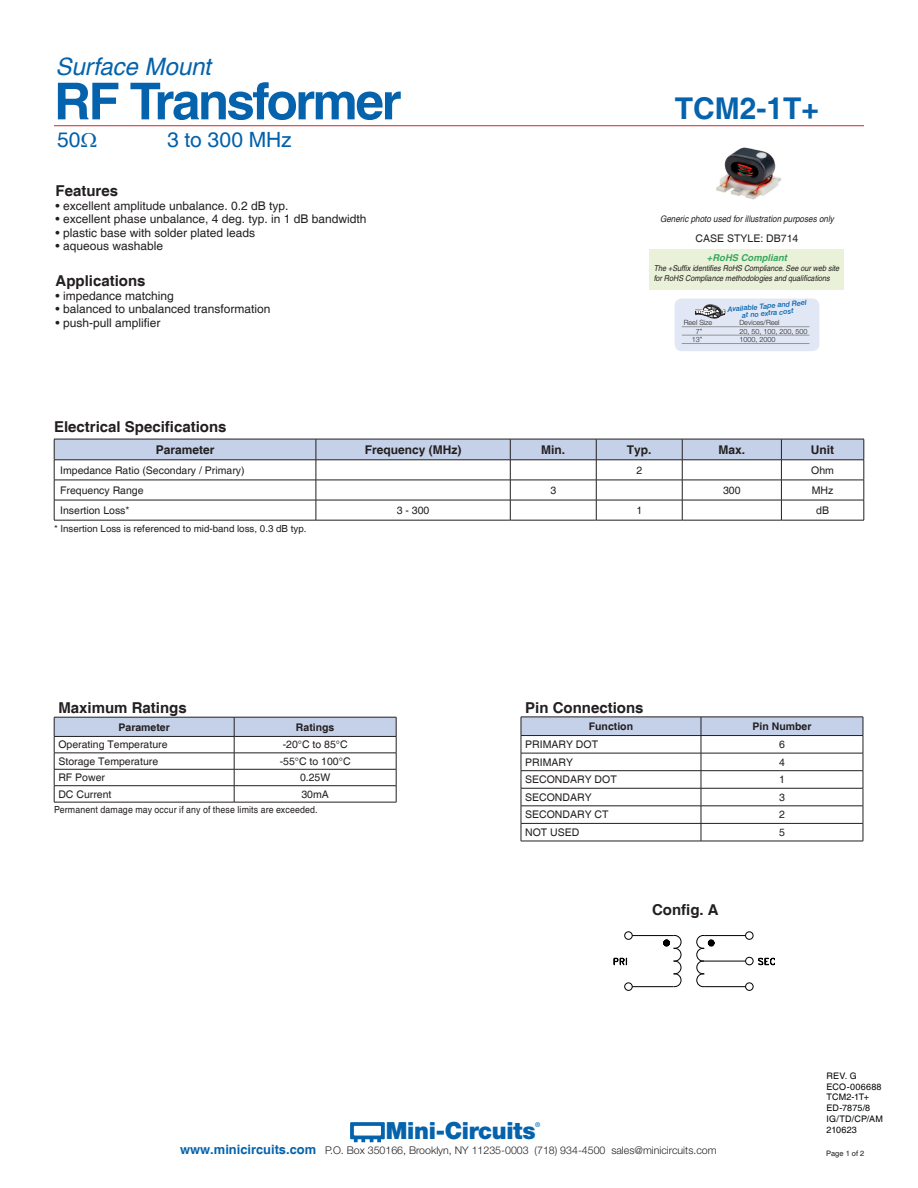
<style>
.page{position:relative;width:918px;height:1188px;background:#fff}
.page>*{position:absolute;margin:0;border:0;box-sizing:border-box;transform-origin:0 0}
.t1{font:700 51px "Helvetica";letter-spacing:-.045em;color:#0463ac}
.FEATURES_APPLICATION{font:700 30px "Helvetica";color:#0463ac}
.t2{font:italic 24px "Helvetica";letter-spacing:-.005em;color:#0463ac}
.t3{font:900 23.7px "Helvetica Neue";letter-spacing:-.015em;color:#0463ac}
.SUB-HEADLINE{font:21px "Helvetica";color:#0161ab}
.section_heading{font:700 15px "Helvetica";color:#231f20}
.BODY_HEADLINE{font:700 15px "Helvetica";color:#231f20}
.BODY_HEADLINE__CENTE{font:700 15px "Helvetica";color:#231f20}
.FEAT____APPL{font:12px "Helvetica";color:#231f20}
.t4{font:700 12px "Helvetica";color:#231f20}
.t5{font:300 10.65px "Helvetica Neue";color:#231f20}
.table_text{font:10.5px "Helvetica";color:#231f20}
.t6{font:700 10.5px "Helvetica";color:#231f20}
.note{font:9.75px "Helvetica";letter-spacing:.02em;color:#231f20;scale:.9 1}
.Body_text{font:9.75px "Helvetica";color:#231f20}
.t7{font:italic 700 9.45px "Helvetica";color:rgb(13 147 68/.8)}
.SUB-HEADLINE-2{font:9px "Helvetica";letter-spacing:.02em;color:#050707}
.t8{font:italic 9px "Helvetica";color:#231f20;scale:.9 1}
.t9{font:italic 8.1px/9.8px "Helvetica";letter-spacing:-.005em;color:#231f20;scale:.9 1}
.t10{font:7.5px "Helvetica";color:#231f20}
.t11{font:300 7.2px "Helvetica Neue";color:#231f20}
.t12{font:italic 500 7.2px/7.2px "Helvetica Neue";color:#0463ac;text-align:center}
.t13{font:500 6.6px "Helvetica Neue";color:#0463ac}
.s1{font-family:"Helvetica";font-weight:700;font-size:12.9px;color:#0463ac}
</style>
<div class="page">
<svg style="left:350px;top:1122px;width:35px;height:20px"></svg>
<hr style="left:54px;top:125px;width:810px;height:1px;background:#d1232a">
<svg style="left:54px;top:717px;width:343px;height:85px"></svg>
<hr style="left:54px;top:802px;width:180px;height:1px;background:#231f20">
<hr style="left:234px;top:802px;width:162px;height:1px;background:#231f20">
<svg style="left:521px;top:717px;width:343px;height:124px"></svg>
<hr style="left:521px;top:806px;width:180px;height:1px;background:#231f20">
<hr style="left:701px;top:806px;width:162px;height:1px;background:#231f20">
<hr style="left:521px;top:823px;width:180px;height:1px;background:#231f20">
<hr style="left:701px;top:823px;width:162px;height:1px;background:#231f20">
<hr style="left:521px;top:841px;width:180px;height:1px;background:#231f20">
<hr style="left:701px;top:841px;width:162px;height:1px;background:#231f20">
<svg style="left:54px;top:439px;width:811px;height:81px"></svg>
<hr style="left:54px;top:520px;width:262px;height:1px;background:#231f20">
<hr style="left:316px;top:520px;width:194px;height:1px;background:#231f20">
<hr style="left:510px;top:520px;width:86px;height:1px;background:#231f20">
<hr style="left:596px;top:520px;width:86px;height:1px;background:#231f20">
<hr style="left:682px;top:520px;width:99px;height:1px;background:#231f20">
<hr style="left:781px;top:520px;width:83px;height:1px;background:#231f20">
<div style="left:745px;top:983px;width:8px;height:7px;border:1px solid #000;border-radius:50%"></div>
<div style="left:745px;top:931px;width:8px;height:9px;border:1px solid #000;border-radius:50%"></div>
<div style="left:624px;top:983px;width:9px;height:7px;border:1px solid #000;border-radius:50%"></div>
<div style="left:624px;top:931px;width:9px;height:9px;border:1px solid #000;border-radius:50%"></div>
<svg style="left:613px;top:932px;width:162px;height:55px"></svg>
<hr style="left:704px;top:961px;width:42px;height:1px;background:#000">
<div style="left:650px;top:249px;width:194px;height:41px;background:#e9f2d8"></div>
<div style="left:675px;top:299px;width:144px;height:52px;background:#e1e7f4;border-radius:7px"></div>
<hr style="left:682px;top:343px;width:127px;height:1px;background:#939598">
<hr style="left:682px;top:335px;width:127px;height:1px;background:#939598">
<hr style="left:682px;top:326px;width:127px;height:1px;background:#939598">
<svg style="left:695px;top:304px;width:30px;height:15px"></svg>
<img style="left:716px;top:147px;width:65px;height:53px">
<h3 class="t2" style="left:56px;top:53px;width:157px">Surface Mount</h3>
<h1 class="t1" style="left:54px;top:70px;width:349px">RF Transformer</h1>
<p class="SUB-HEADLINE" style="left:57px;top:127px;width:25px">50</p>
<p class="SUB-HEADLINE" style="left:167px;top:127px;width:126px">3 to 300 MHz</p>
<p class="BODY_HEADLINE" style="left:56px;top:182px;width:64px">Features</p>
<p class="FEAT____APPL" style="left:56px;top:199px;width:234px">• excellent amplitude unbalance. 0.2 dB typ.</p>
<p class="FEAT____APPL" style="left:56px;top:212px;width:313px">• excellent phase unbalance, 4 deg. typ. in 1 dB bandwidth</p>
<p class="FEAT____APPL" style="left:56px;top:226px;width:201px">• plastic base with solder plated leads</p>
<p class="FEAT____APPL" style="left:56px;top:239px;width:109px">• aqueous washable</p>
<p class="BODY_HEADLINE" style="left:56px;top:272px;width:92px">Applications</p>
<p class="FEAT____APPL" style="left:56px;top:289px;width:120px">• impedance matching</p>
<p class="FEAT____APPL" style="left:56px;top:302px;width:216px">• balanced to unbalanced transformation</p>
<p class="FEAT____APPL" style="left:56px;top:316px;width:106px">• push-pull amplifier</p>
<p class="section_heading" style="left:54px;top:418px;width:174px">Electrical Specifications</p>
<p class="FEATURES_APPLICATION" style="left:675px;top:90px;width:146px">TCM2-1T+</p>
<p class="t8" style="left:660px;top:214px;width:195px">Generic photo used for illustration purposes only</p>
<p class="table_text" style="left:696px;top:232px;width:104px">CASE STYLE: DB714</p>
<p class="t7" style="left:707px;top:252px;width:82px">+RoHS Compliant</p>
<p class="t9" style="left:654px;top:263px;width:208px">The +Suffix identifies RoHS Compliance. See our web site for RoHS Compliance methodologies and qualifications</p>
<p class="t12" style="left:727px;top:306px;width:81px;rotate:-5deg">Available Tape and Reel at no extra cost</p>
<p class="t11" style="left:684px;top:318px;width:30px">Reel Size</p>
<p class="t11" style="left:739px;top:318px;width:42px">Devices/Reel</p>
<p class="t11" style="left:696px;top:327px;width:8px">7”</p>
<p class="t11" style="left:739px;top:327px;width:70px">20, 50, 100, 200, 500</p>
<p class="t11" style="left:692px;top:335px;width:12px">13”</p>
<p class="t11" style="left:739px;top:335px;width:38px">1000, 2000</p>
<p class="t4" style="left:156px;top:442px;width:60px">Parameter</p>
<p class="t4" style="left:365px;top:442px;width:98px">Frequency (MHz)</p>
<p class="t4" style="left:541px;top:442px;width:25px">Min.</p>
<p class="t4" style="left:627px;top:442px;width:26px">Typ.</p>
<p class="t4" style="left:719px;top:442px;width:28px">Max.</p>
<p class="t4" style="left:811px;top:442px;width:25px">Unit</p>
<p class="table_text" style="left:60px;top:464px;width:186px">Impedance Ratio (Secondary / Primary)</p>
<p class="table_text" style="left:636px;top:464px;width:7px">2</p>
<p class="table_text" style="left:811px;top:464px;width:24px">Ohm</p>
<p class="table_text" style="left:60px;top:484px;width:85px">Frequency Range</p>
<p class="table_text" style="left:550px;top:484px;width:7px">3</p>
<p class="table_text" style="left:723px;top:484px;width:19px">300</p>
<p class="table_text" style="left:812px;top:484px;width:23px">MHz</p>
<p class="table_text" style="left:60px;top:504px;width:71px">Insertion Loss*</p>
<p class="table_text" style="left:397px;top:504px;width:34px">3 - 300</p>
<p class="table_text" style="left:636px;top:504px;width:7px">1</p>
<p class="table_text" style="left:816px;top:504px;width:14px">dB</p>
<p class="Body_text" style="left:54px;top:523px;width:254px">* Insertion Loss is referenced to mid-band loss, 0.3 dB typ.</p>
<p class="section_heading" style="left:58px;top:699px;width:130px">Maximum Ratings</p>
<p class="t6" style="left:118px;top:721px;width:53px">Parameter</p>
<p class="t6" style="left:296px;top:721px;width:40px">Ratings</p>
<p class="table_text" style="left:58px;top:739px;width:111px">Operating Temperature</p>
<p class="table_text" style="left:283px;top:739px;width:67px">-20°C to 85°C</p>
<p class="table_text" style="left:58px;top:755px;width:101px">Storage Temperature</p>
<p class="table_text" style="left:280px;top:755px;width:72px">-55°C to 100°C</p>
<p class="table_text" style="left:58px;top:772px;width:48px">RF Power</p>
<p class="table_text" style="left:300px;top:772px;width:32px">0.25W</p>
<p class="table_text" style="left:58px;top:788px;width:55px">DC Current</p>
<p class="table_text" style="left:301px;top:788px;width:29px">30mA</p>
<p class="note" style="left:54px;top:804px;width:295px">Permanent damage may occur if any of these limits are exceeded.</p>
<p class="section_heading" style="left:525px;top:698px;width:120px">Pin Connections</p>
<p class="t6" style="left:589px;top:720px;width:46px">Function</p>
<p class="t6" style="left:753px;top:720px;width:60px">Pin Number</p>
<p class="table_text" style="left:525px;top:738px;width:74px">PRIMARY DOT</p>
<p class="table_text" style="left:779px;top:738px;width:7px">6</p>
<p class="table_text" style="left:525px;top:756px;width:49px">PRIMARY</p>
<p class="table_text" style="left:779px;top:756px;width:7px">4</p>
<p class="table_text" style="left:525px;top:774px;width:93px">SECONDARY DOT</p>
<p class="table_text" style="left:779px;top:774px;width:7px">1</p>
<p class="table_text" style="left:525px;top:791px;width:68px">SECONDARY</p>
<p class="table_text" style="left:779px;top:791px;width:7px">3</p>
<p class="table_text" style="left:525px;top:809px;width:85px">SECONDARY CT</p>
<p class="table_text" style="left:779px;top:809px;width:7px">2</p>
<p class="table_text" style="left:525px;top:826px;width:56px">NOT USED</p>
<p class="table_text" style="left:779px;top:826px;width:7px">5</p>
<p class="BODY_HEADLINE__CENTE" style="left:652px;top:901px;width:68px">Config. A</p>
<h3 class="t3" style="left:386px;top:1117px;width:151px">Mini-Circuits</h3>
<p class="t13" style="left:535px;top:1121px;width:7px">®</p>
<p class="t5" style="left:180px;top:1144px;width:538px"><span class="s1">www.minicircuits.com</span> P.O. Box 350166, Brooklyn, NY 11235-0003 (718) 934-4500 sales@minicircuits.com</p>
<p class="SUB-HEADLINE-2" style="left:827px;top:1070px;width:32px">REV. G</p>
<p class="SUB-HEADLINE-2" style="left:827px;top:1081px;width:57px">ECO-006688</p>
<p class="SUB-HEADLINE-2" style="left:827px;top:1092px;width:44px">TCM2-1T+</p>
<p class="SUB-HEADLINE-2" style="left:827px;top:1103px;width:45px">ED-7875/8</p>
<p class="SUB-HEADLINE-2" style="left:827px;top:1114px;width:58px">IG/TD/CP/AM</p>
<p class="SUB-HEADLINE-2" style="left:827px;top:1124px;width:32px">210623</p>
<p class="t10" style="left:826px;top:1149px;width:40px">Page 1 of 2</p>
</div>
